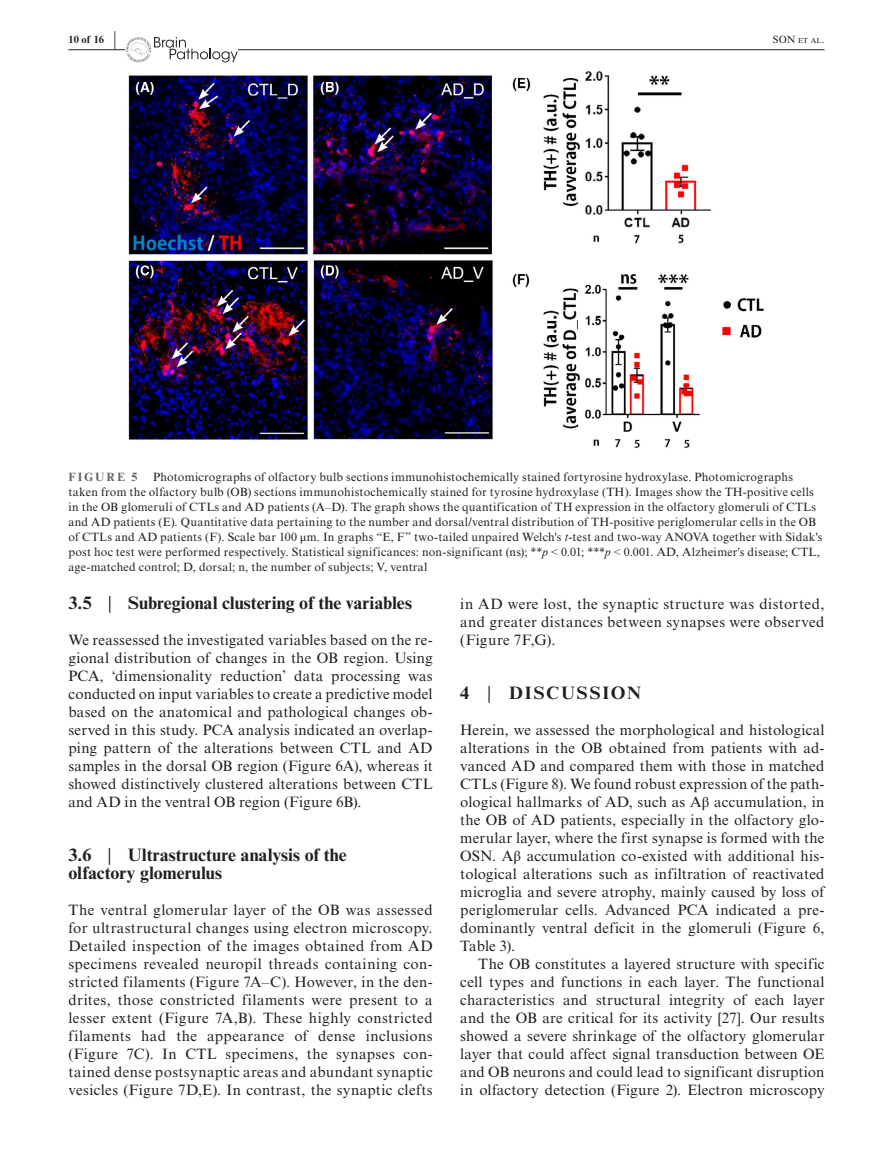
<style>
.page{position:relative;width:893px;height:1174px;background:#fff}
.page>*{position:absolute;margin:0;border:0;box-sizing:border-box;transform-origin:0 0}
.t1{font:700 18px/18px "Times New Roman MT Std";color:#231f20}
.t2{font:700 18px "Times New Roman MT Std";letter-spacing:.095em;color:#231f20}
.t3{font:15px/18px "Times New Roman MT Std";letter-spacing:.02em;color:#231f20;text-align:justify}
.t4{font:12px/15px "Times New Roman MT Std";letter-spacing:.02em;color:#231f20}
.t5{font:700 12px "Times New Roman MT Std";letter-spacing:.175em;color:#636366}
.t6{font:10.5px "Times New Roman MT Std";color:#231f20}
.t7{font:700 10.5px "Times New Roman MT Std";color:#231f20}
.s1{font-size:20.25px}
.s2{font-size:7.35px}
.s3{font-family:"STIX"}
.s4{font-style:italic}
.s5{font-family:"Times New Roman"}
.s6{font-weight:400}
</style>
<div class="page">
<hr style="left:68px;top:49px;width:756px;height:1px;background:#231f20">
<svg style="left:126px;top:37px;width:112px;height:25px"></svg>
<img style="left:128px;top:71px;width:636px;height:377px">
<p class="t7" style="left:68px;top:33px;width:49px">10 of 16 <span class="s1">|</span></p>
<p class="t6" style="left:773px;top:33px;width:53px">SON <span class="s2">et al</span>.</p>
<p class="t4" style="left:68px;top:469px;width:755px;text-indent:85px">Photomicrographs of olfactory bulb sections immunohistochemically stained fortyrosine hydroxylase. Photomicrographs taken from the olfactory bulb (OB) sections immunohistochemically stained for tyrosine hydroxylase (TH). Images show the TH-positive cells in the OB glomeruli of CTLs and AD patients (A–D). The graph shows the quantification of TH expression in the olfactory glomeruli of CTLs and AD patients (E). Quantitative data pertaining to the number and dorsal/ventral distribution of TH-positive periglomerular cells in the OB of CTLs and AD patients (F). Scale bar 100 <span class="s3">μ</span>m. In graphs “E, F” two-tailed unpaired Welch's <span class="s4">t</span>-test and two-way ANOVA together with Sidak's post hoc test were performed respectively. Statistical significances: non-significant (ns); **<span class="s4">p</span> <span class="s5">&lt;</span> 0.01; ***<span class="s4">p</span> <span class="s5">&lt;</span> 0.001. AD, Alzheimer's disease; CTL, age-matched control; D, dorsal; n, the number of subjects; V, ventral</p>
<p class="t5" style="left:68px;top:469px;width:71px">FIGURE 5</p>
<p class="t1" style="left:68px;top:594px;width:345px">3.5 <span class="s6">|</span> Subregional clustering of the variables</p>
<p class="t3" style="left:68px;top:631px;width:366px">We reassessed the investigated variables based on the re&shy;gional distribution of changes in the OB region. Using PCA, ‘dimensionality reduction’ data processing was conducted on input variables to create a predictive model based on the anatomical and pathological changes ob&shy;served in this study. PCA analysis indicated an overlap&shy;ping pattern of the alterations between CTL and AD samples in the dorsal OB region (Figure 6A), whereas it showed distinctively clustered alterations between CTL and AD in the ventral OB region (Figure 6B).</p>
<p class="t1" style="left:68px;top:846px;width:280px">3.6 <span class="s6">|</span> Ultrastructure analysis of the olfactory glomerulus</p>
<p class="t3" style="left:68px;top:901px;width:366px">The ventral glomerular layer of the OB was assessed for ultrastructural changes using electron microscopy.<br>Detailed inspection of the images obtained from AD specimens revealed neuropil threads containing con&shy;stricted filaments (Figure 7A–C). However, in the den&shy;drites, those constricted filaments were present to a lesser extent (Figure 7A,B). These highly constricted filaments had the appearance of dense inclusions (Figure 7C). In CTL specimens, the synapses con&shy;tained dense postsynaptic areas and abundant synaptic vesicles (Figure 7D,E). In contrast, the synaptic clefts</p>
<p class="t3" style="left:460px;top:595px;width:366px">in AD were lost, the synaptic structure was distorted, and greater distances between synapses were observed (Figure 7F,G).</p>
<p class="t2" style="left:460px;top:682px;width:182px">4 <span class="s6">|</span> DISCUSSION</p>
<p class="t3" style="left:460px;top:721px;width:366px">Herein, we assessed the morphological and histological alterations in the OB obtained from patients with ad&shy;vanced AD and compared them with those in matched CTLs (Figure 8). We found robust expression of the path&shy;ological hallmarks of AD, such as A<span class="s3">β</span> accumulation, in the OB of AD patients, especially in the olfactory glo&shy;merular layer, where the first synapse is formed with the OSN. A<span class="s3">β</span> accumulation co-existed with additional his&shy;tological alterations such as infiltration of reactivated microglia and severe atrophy, mainly caused by loss of periglomerular cells. Advanced PCA indicated a pre&shy;dominantly ventral deficit in the glomeruli (Figure 6, Table 3).</p>
<p class="t3" style="left:460px;top:955px;width:366px;text-indent:18px">The OB constitutes a layered structure with specific cell types and functions in each layer. The functional characteristics and structural integrity of each layer and the OB are critical for its activity [27]. Our results showed a severe shrinkage of the olfactory glomerular layer that could affect signal transduction between OE and OB neurons and could lead to significant disruption in olfactory detection (Figure 2). Electron microscopy</p>
</div>
